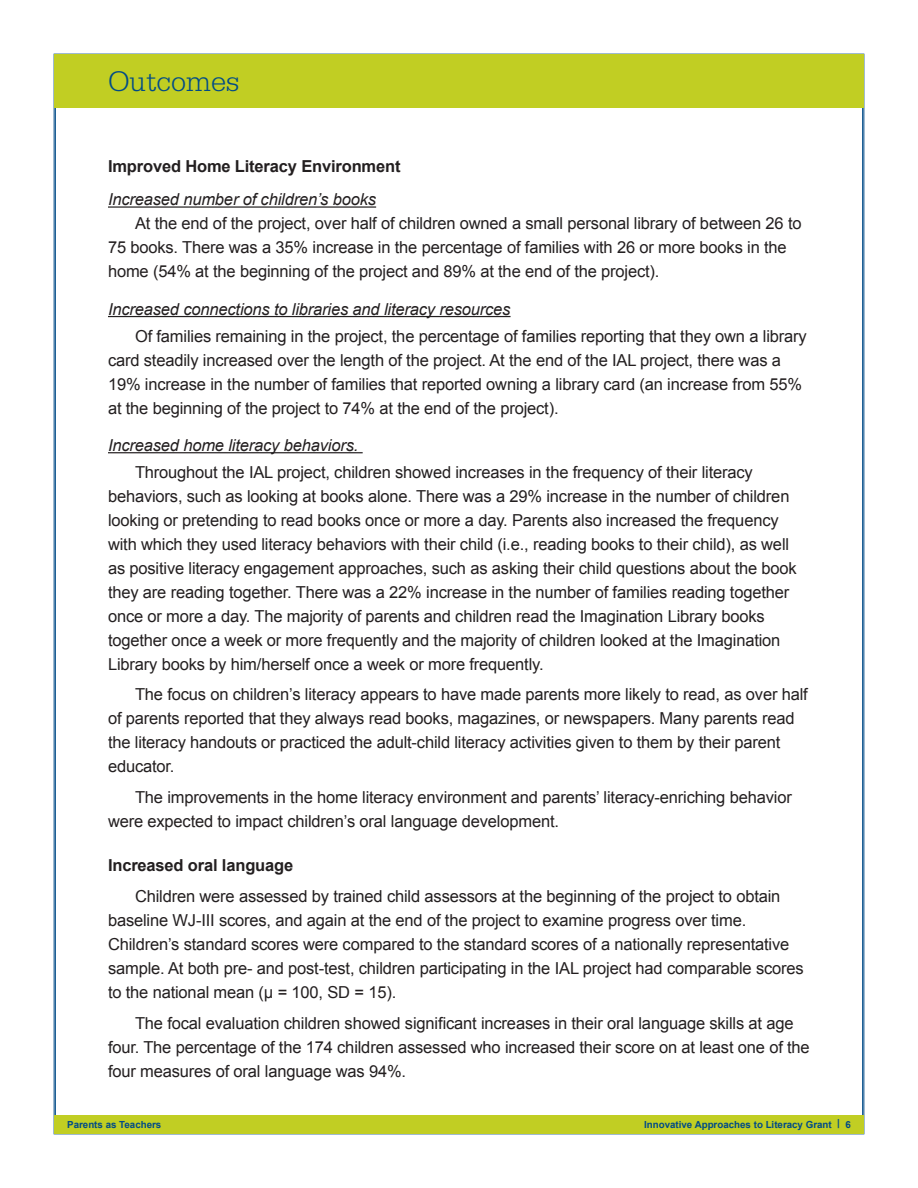
<style>
.page{position:relative;width:918px;height:1188px;background:#fff}
.page>*{position:absolute;margin:0;border:0;box-sizing:border-box;transform-origin:0 0}
.t1{font:300 30px "Serifa Std";color:#004a87}
.Body_Copy{font:16.5px/24px "Arial";letter-spacing:-.01em;color:#231f20}
.Body_Copy_NoIndent_I{font:italic 16.5px "Arial";letter-spacing:-.01em;color:#231f20}
.Body_Copy_Bold_NoInd{font:700 16.5px "Arial";letter-spacing:-.01em;color:#231f20}
.t2{font:700 9.75px "Arial";color:#004a87}
</style>
<div class="page">
<div style="left:54px;top:1115px;width:810px;height:19px;background:#c1ce23"></div>
<div style="left:54px;top:54px;width:810px;height:54px;background:#c1ce23"></div>
<hr style="left:108px;top:206px;width:268px;height:2px;background:#231f20">
<hr style="left:108px;top:316px;width:403px;height:1px;background:#231f20">
<hr style="left:108px;top:452px;width:255px;height:1px;background:#231f20">
<p class="t1" style="left:108px;top:64px;width:133px">Outcomes</p>
<p class="Body_Copy_Bold_NoInd" style="left:108px;top:155px;width:294px">Improved Home Literacy Environment</p>
<p class="Body_Copy_NoIndent_I" style="left:108px;top:189px;width:270px">Increased number of children’s books</p>
<p class="Body_Copy" style="left:108px;top:212px;width:695px;text-indent:27px">At the end of the project, over half of children owned a small personal library of between 26 to<br>75 books. There was a 35% increase in the percentage of families with 26 or more books in the home (54% at the beginning of the project and 89% at the end of the project).</p>
<p class="Body_Copy_NoIndent_I" style="left:108px;top:298px;width:404px">Increased connections to libraries and literacy resources</p>
<p class="Body_Copy" style="left:108px;top:324px;width:700px;text-indent:27px">Of families remaining in the project, the percentage of families reporting that they own a library card steadily increased over the length of the project. At the end of the IAL project, there was a 19% increase in the number of families that reported owning a library card (an increase from 55% at the beginning of the project to 74% at the end of the project).</p>
<p class="Body_Copy_NoIndent_I" style="left:108px;top:435px;width:252px">Increased home literacy behaviors.</p>
<p class="Body_Copy" style="left:108px;top:460px;width:690px;text-indent:27px">Throughout the IAL project, children showed increases in the frequency of their literacy behaviors, such as looking at books alone. There was a 29% increase in the number of children looking or pretending to read books once or more a day. Parents also increased the frequency with which they used literacy behaviors with their child (i.e., reading books to their child), as well as positive literacy engagement approaches, such as asking their child questions about the book they are reading together. There was a 22% increase in the number of families reading together once or more a day. The majority of parents and children read the Imagination Library books together once a week or more frequently and the majority of children looked at the Imagination Library books by him/herself once a week or more frequently.</p>
<p class="Body_Copy" style="left:108px;top:683px;width:701px;text-indent:27px">The focus on children’s literacy appears to have made parents more likely to read, as over half of parents reported that they always read books, magazines, or newspapers. Many parents read the literacy handouts or practiced the adult-child literacy activities given to them by their parent educator.</p>
<p class="Body_Copy" style="left:108px;top:786px;width:685px;text-indent:27px">The improvements in the home literacy environment and parents’ literacy-enriching behavior were expected to impact children’s oral language development.</p>
<p class="Body_Copy_Bold_NoInd" style="left:108px;top:855px;width:187px">Increased oral language</p>
<p class="Body_Copy" style="left:108px;top:885px;width:697px;text-indent:27px">Children were assessed by trained child assessors at the beginning of the project to obtain baseline WJ-III scores, and again at the end of the project to examine progress over time.<br>Children’s standard scores were compared to the standard scores of a nationally representative sample. At both pre- and post-test, children participating in the IAL project had comparable scores to the national mean (µ = 100, SD = 15).</p>
<p class="Body_Copy" style="left:108px;top:1011px;width:703px;text-indent:27px">The focal evaluation children showed significant increases in their oral language skills at age four. The percentage of the 174 children assessed who increased their score on at least one of the four measures of oral language was 94%.</p>
<p class="t2" style="left:67px;top:1118px;width:96px">Parents as Teachers</p>
<p class="t2" style="left:644px;top:1118px;width:208px">Innovative Approaches to Literacy Grant | 6</p>
</div>
